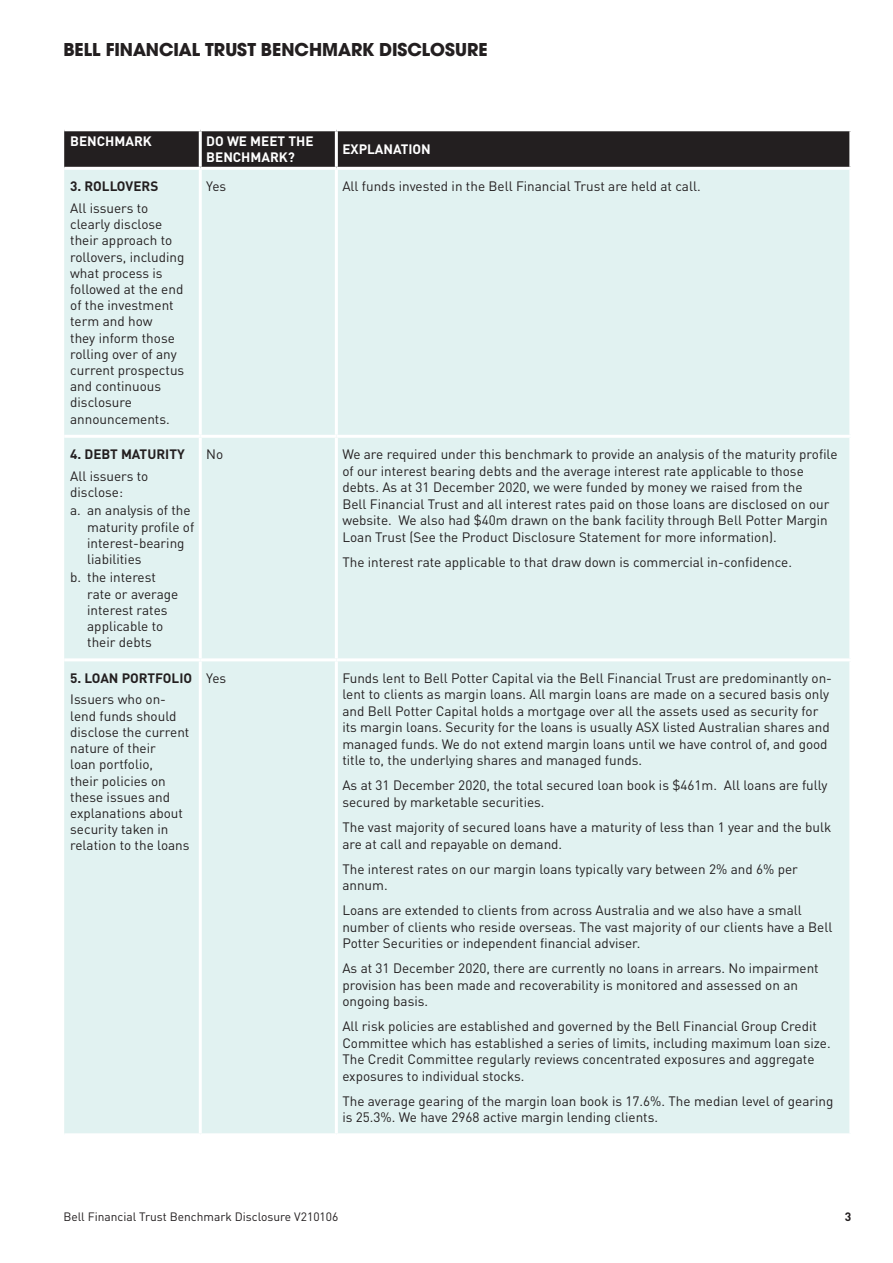
<style>
.page{position:relative;width:893px;height:1263px;background:#fff}
.page>*{position:absolute;margin:0;border:0;box-sizing:border-box;transform-origin:0 0}
.t1{font:700 19.5px "Avant Gard Goth EF";color:#231f20}
.Table_Body_Text{font:13.5px/16.5px "DINOT";color:#231f20}
.Body_Text__Bold{font:13.5px/16.2px "DINOT";color:#231f20}
.Body_Text__Bold-2{font:700 13.5px "DINOT";color:#231f20}
.Table_Header_-_Headi{font:700 13.5px/16.2px "DINOT";color:#fff}
.Body_Text__Bold-3{font:700 13.5px "DINOT";color:#fff}
.t2{font:12px "DINOT";color:#231f20}
.t3{font:700 12px "DINOT";color:#231f20}
</style>
<div class="page">
<div style="left:64px;top:131px;width:785px;height:36px;background:#231f20"></div>
<div style="left:64px;top:170px;width:785px;height:963px;background:#e1f2f1"></div>
<hr style="left:199px;top:170px;width:3px;height:265px;background:#fff">
<hr style="left:335px;top:170px;width:3px;height:265px;background:#fff">
<hr style="left:64px;top:435px;width:136px;height:3px;background:#fff">
<hr style="left:200px;top:435px;width:136px;height:3px;background:#fff">
<hr style="left:199px;top:438px;width:3px;height:220px;background:#fff">
<hr style="left:336px;top:435px;width:516px;height:3px;background:#fff">
<hr style="left:335px;top:438px;width:3px;height:220px;background:#fff">
<hr style="left:64px;top:658px;width:136px;height:3px;background:#fff">
<hr style="left:200px;top:658px;width:136px;height:3px;background:#fff">
<hr style="left:199px;top:661px;width:3px;height:472px;background:#fff">
<hr style="left:336px;top:658px;width:516px;height:3px;background:#fff">
<hr style="left:335px;top:661px;width:3px;height:472px;background:#fff">
<hr style="left:199px;top:131px;width:3px;height:36px;background:#fff">
<hr style="left:335px;top:131px;width:3px;height:36px;background:#fff">
<h1 class="t1" style="left:63px;top:37px;width:426px">BELL FINANCIAL TRUST BENCHMARK DISCLOSURE</h1>
<p class="Body_Text__Bold-3" style="left:70px;top:132px;width:83px">BENCHMARK</p>
<p class="Table_Header_-_Headi" style="left:206px;top:133px;width:109px">DO WE MEET THE<br>BENCHMARK?</p>
<p class="Table_Header_-_Headi" style="left:342px;top:141px;width:90px">EXPLANATION</p>
<p class="Body_Text__Bold-2" style="left:70px;top:178px;width:90px">3. ROLLOVERS</p>
<p class="Body_Text__Bold" style="left:70px;top:200px;width:116px">All issuers to clearly disclose their approach to rollovers, including what process is followed at the end of the investment term and how<br>they inform those rolling over of any current prospectus and continuous disclosure announcements.</p>
<p class="Table_Body_Text" style="left:206px;top:178px;width:21px">Yes</p>
<p class="Table_Body_Text" style="left:342px;top:178px;width:360px">All funds invested in the Bell Financial Trust are held at call.</p>
<p class="Body_Text__Bold-2" style="left:70px;top:446px;width:116px">4. DEBT MATURITY</p>
<p class="Body_Text__Bold" style="left:70px;top:468px;width:80px">All issuers to disclose:</p>
<p class="Table_Body_Text" style="left:87px;top:502px;width:109px;text-indent:-17px">a. an analysis of the maturity profile of interest-bearing liabilities</p>
<p class="Table_Body_Text" style="left:87px;top:569px;width:93px;text-indent:-17px">b. the interest rate or average interest rates applicable to their debts</p>
<p class="Body_Text__Bold-2" style="left:70px;top:669px;width:123px">5. LOAN PORTFOLIO</p>
<p class="Body_Text__Bold" style="left:70px;top:691px;width:121px">Issuers who on&shy;lend funds should disclose the current nature of their<br>loan portfolio,<br>their policies on these issues and explanations about security taken in relation to the loans</p>
<p class="Table_Body_Text" style="left:206px;top:446px;width:19px">No</p>
<p class="Table_Body_Text" style="left:342px;top:446px;width:497px">We are required under this benchmark to provide an analysis of the maturity profile of our interest bearing debts and the average interest rate applicable to those debts. As at 31 December 2020, we were funded by money we raised from the<br>Bell Financial Trust and all interest rates paid on those loans are disclosed on our website. We also had $40m drawn on the bank facility through Bell Potter Margin Loan Trust (See the Product Disclosure Statement for more information).</p>
<p class="Table_Body_Text" style="left:342px;top:553px;width:451px">The interest rate applicable to that draw down is commercial in-confidence.</p>
<p class="Table_Body_Text" style="left:206px;top:670px;width:21px">Yes</p>
<p class="Table_Body_Text" style="left:342px;top:670px;width:491px">Funds lent to Bell Potter Capital via the Bell Financial Trust are predominantly on&shy;lent to clients as margin loans. All margin loans are made on a secured basis only and Bell Potter Capital holds a mortgage over all the assets used as security for its margin loans. Security for the loans is usually ASX listed Australian shares and managed funds. We do not extend margin loans until we have control of, and good title to, the underlying shares and managed funds.</p>
<p class="Table_Body_Text" style="left:342px;top:777px;width:487px">As at 31 December 2020, the total secured loan book is $461m. All loans are fully secured by marketable securities.</p>
<p class="Table_Body_Text" style="left:342px;top:819px;width:491px">The vast majority of secured loans have a maturity of less than 1 year and the bulk are at call and repayable on demand.</p>
<p class="Table_Body_Text" style="left:342px;top:860px;width:457px">The interest rates on our margin loans typically vary between 2% and 6% per annum.</p>
<p class="Table_Body_Text" style="left:342px;top:902px;width:492px">Loans are extended to clients from across Australia and we also have a small number of clients who reside overseas. The vast majority of our clients have a Bell<br>Potter Securities or independent financial adviser.</p>
<p class="Table_Body_Text" style="left:342px;top:960px;width:478px">As at 31 December 2020, there are currently no loans in arrears. No impairment provision has been made and recoverability is monitored and assessed on an ongoing basis.</p>
<p class="Table_Body_Text" style="left:342px;top:1018px;width:490px">All risk policies are established and governed by the Bell Financial Group Credit Committee which has established a series of limits, including maximum loan size.<br>The Credit Committee regularly reviews concentrated exposures and aggregate exposures to individual stocks.</p>
<p class="Table_Body_Text" style="left:342px;top:1092px;width:493px">The average gearing of the margin loan book is 17.6%. The median level of gearing is 25.3%. We have 2968 active margin lending clients.</p>
<p class="t2" style="left:63px;top:1209px;width:277px">Bell Financial Trust Benchmark Disclosure V210106</p>
<p class="t3" style="left:845px;top:1209px;width:8px">3</p>
</div>
